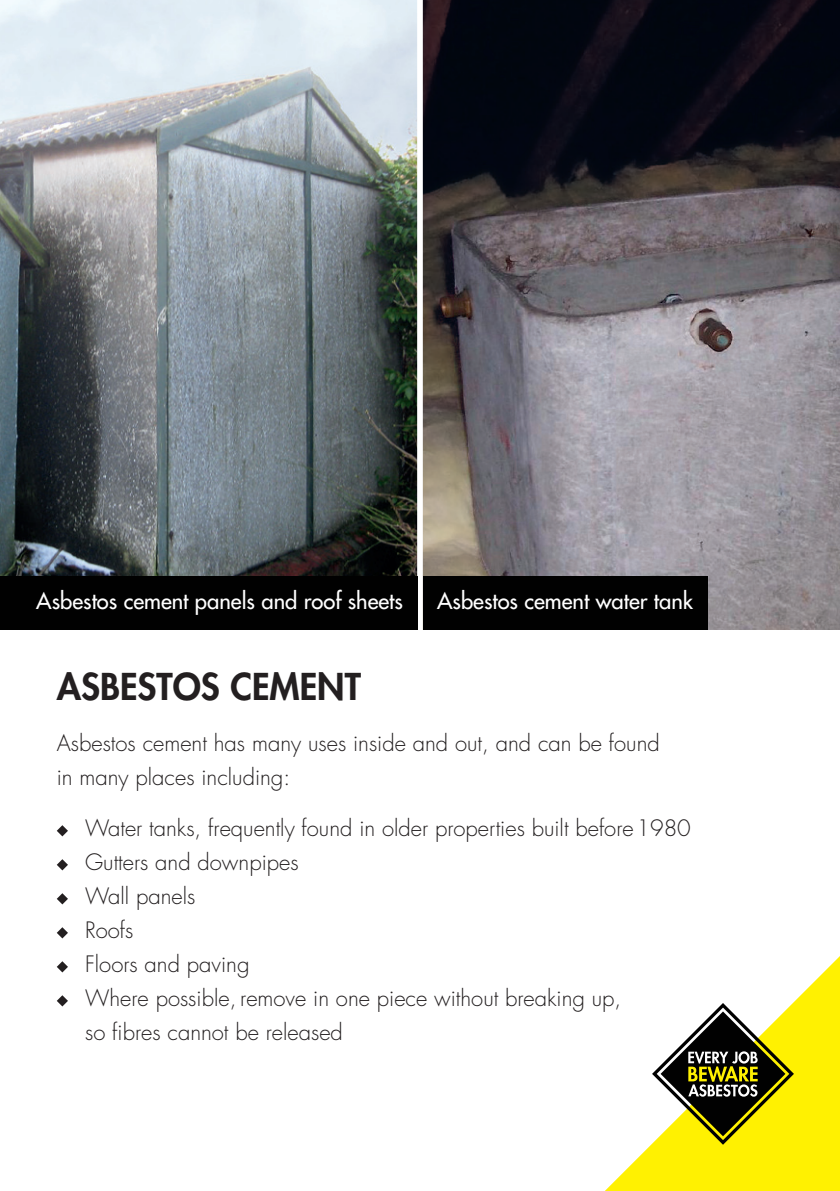
<style>
.page{position:relative;width:840px;height:1191px;background:#fff}
.page>*{position:absolute;margin:0;border:0;box-sizing:border-box;transform-origin:0 0}
.t1{font:800 36px "Futura Std";color:#231f20}
.t2{font:300 22px/34px "Futura Std";color:#231f20}
.t3{font:500 22px "Futura Std";color:#fff}
</style>
<div class="page">
<img style="left:0;top:0;width:839px;height:629px">
<div style="left:417px;top:0;width:5px;height:651px;background:#fff"></div>
<svg style="left:57px;top:825px;width:11px;height:11px"></svg>
<svg style="left:57px;top:859px;width:11px;height:11px"></svg>
<svg style="left:57px;top:893px;width:11px;height:11px"></svg>
<svg style="left:57px;top:927px;width:11px;height:11px"></svg>
<svg style="left:57px;top:961px;width:11px;height:11px"></svg>
<svg style="left:57px;top:995px;width:11px;height:11px"></svg>
<div style="left:0;top:576px;width:417px;height:53px;background:#010101"></div>
<div style="left:422px;top:576px;width:285px;height:53px;background:#010101"></div>
<svg style="left:605px;top:957px;width:234px;height:234px"></svg>
<svg style="left:651px;top:1003px;width:142px;height:141px"></svg>
<p class="t3" style="left:36px;top:586px;width:368px">Asbestos cement panels and roof sheets</p>
<p class="t3" style="left:437px;top:586px;width:257px">Asbestos cement water tank</p>
<h1 class="t1" style="left:57px;top:664px;width:305px">ASBESTOS CEMENT</h1>
<p class="t2" style="left:57px;top:727px;width:604px">Asbestos cement has many uses inside and out, and can be found in many places including:</p>
<p class="t2" style="left:85px;top:812px;width:607px">Water tanks, frequently found in older properties built before 1980<br>Gutters and downpipes<br>Wall panels<br>Roofs<br>Floors and paving<br>Where possible, remove in one piece without breaking up,<br>so fibres cannot be released</p>
</div>
